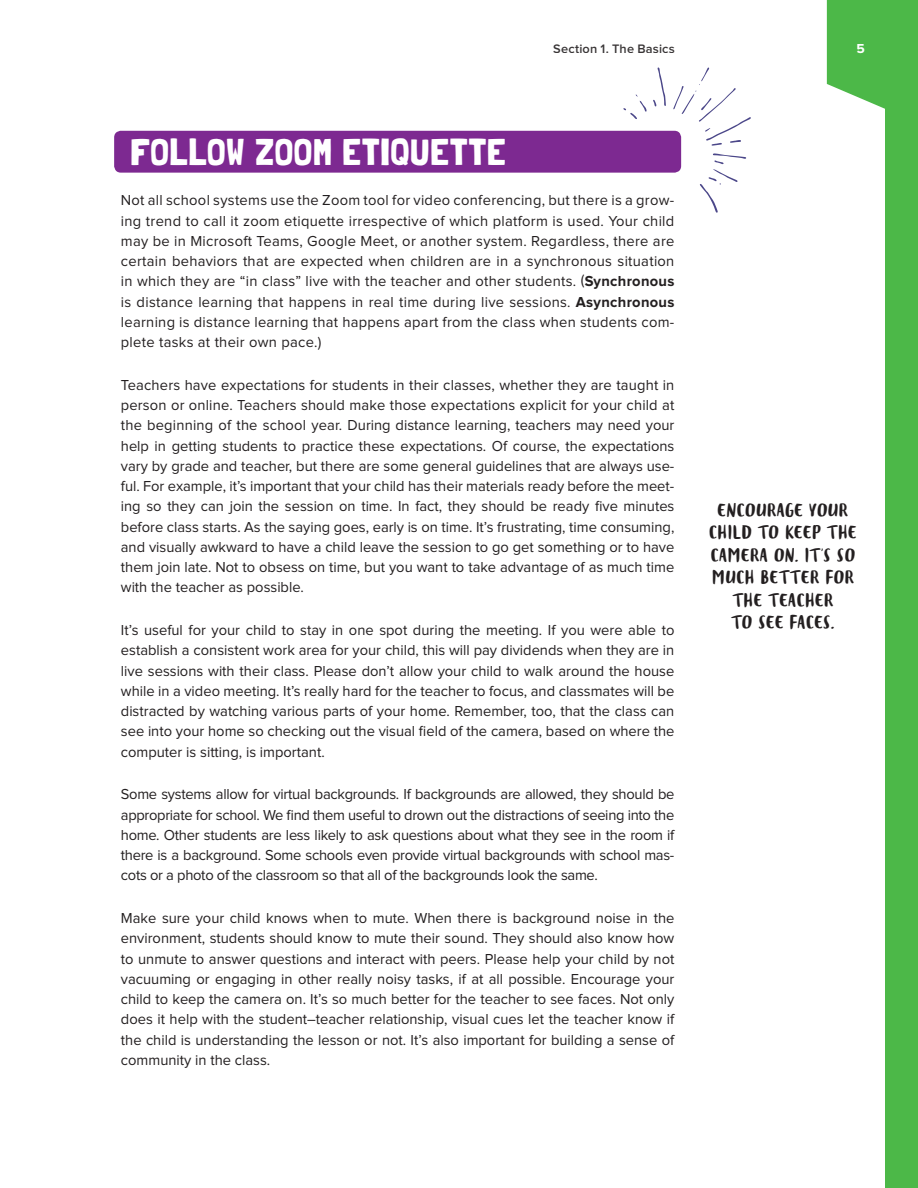
<style>
.page{position:relative;width:918px;height:1188px;background:#fff}
.page>*{position:absolute;margin:0;border:0;box-sizing:border-box;transform-origin:0 0}
.t1{font:37.5px "Londrina Solid";letter-spacing:.01em;color:#fff;scale:1.05 1}
.TEXT{font:15px/20.2px "Proxima Nova";color:#231f20;text-align:justify}
.pull_quote{font:15px/22.5px "Blog Script";letter-spacing:.02em;color:#231f20;text-align:center}
.t2{font:700 13.5px "Proxima Nova";color:#fff}
.t3{font:600 12.75px "Proxima Nova";letter-spacing:.015em;color:#231f20}
.s1{font-weight:700}
</style>
<div class="page">
<svg style="left:827px;top:0;width:59px;height:109px;background:#60c05c"></svg>
<div style="left:886px;top:0;width:32px;height:1188px;background:#4cb848"></div>
<div style="left:114px;top:131px;width:567px;height:42px;background:#7d2991;border-radius:7px"></div>
<svg style="left:653px;top:67px;width:13px;height:40px"></svg>
<svg style="left:623px;top:95px;width:24px;height:24px"></svg>
<svg style="left:700px;top:153px;width:46px;height:60px"></svg>
<svg style="left:673px;top:67px;width:78px;height:79px"></svg>
<p class="t3" style="left:553px;top:43px;width:123px">Section 1. The Basics</p>
<p class="t2" style="left:856px;top:43px;width:10px">5</p>
<h1 class="t1" style="left:131px;top:130px;width:359px">FOLLOW ZOOM ETIQUETTE</h1>
<p class="TEXT" style="left:121px;top:191px;width:555px">Not all school systems use the Zoom tool for video conferencing, but there is a grow&shy;ing trend to call it zoom etiquette irrespective of which platform is used. Your child may be in Microsoft Teams, Google Meet, or another system. Regardless, there are certain behaviors that are expected when children are in a synchronous situation in which they are “in class” live with the teacher and other students. (<span class="s1">Synchronous </span>is distance learning that happens in real time during live sessions. <span class="s1">Asynchronous </span>learning is distance learning that happens apart from the class when students com&shy;plete tasks at their own pace.)</p>
<p class="TEXT" style="left:121px;top:375px;width:555px">Teachers have expectations for students in their classes, whether they are taught in person or online. Teachers should make those expectations explicit for your child at the beginning of the school year. During distance learning, teachers may need your help in getting students to practice these expectations. Of course, the expectations vary by grade and teacher, but there are some general guidelines that are always use&shy;ful. For example, it’s important that your child has their materials ready before the meet&shy;ing so they can join the session on time. In fact, they should be ready five minutes before class starts. As the saying goes, early is on time. It’s frustrating, time consuming, and visually awkward to have a child leave the session to go get something or to have them join late. Not to obsess on time, but you want to take advantage of as much time with the teacher as possible.</p>
<p class="TEXT" style="left:121px;top:621px;width:555px">It’s useful for your child to stay in one spot during the meeting. If you were able to establish a consistent work area for your child, this will pay dividends when they are in live sessions with their class. Please don’t allow your child to walk around the house while in a video meeting. It’s really hard for the teacher to focus, and classmates will be distracted by watching various parts of your home. Remember, too, that the class can see into your home so checking out the visual field of the camera, based on where the computer is sitting, is important.</p>
<p class="TEXT" style="left:121px;top:785px;width:555px">Some systems allow for virtual backgrounds. If backgrounds are allowed, they should be appropriate for school. We find them useful to drown out the distractions of seeing into the home. Other students are less likely to ask questions about what they see in the room if there is a background. Some schools even provide virtual backgrounds with school mas&shy;cots or a photo of the classroom so that all of the backgrounds look the same.</p>
<p class="TEXT" style="left:121px;top:909px;width:555px">Make sure your child knows when to mute. When there is background noise in the environment, students should know to mute their sound. They should also know how to unmute to answer questions and interact with peers. Please help your child by not vacuuming or engaging in other really noisy tasks, if at all possible. Encourage your child to keep the camera on. It’s so much better for the teacher to see faces. Not only does it help with the student–teacher relationship, visual cues let the teacher know if the child is understanding the lesson or not. It’s also important for building a sense of community in the class.</p>
<p class="pull_quote" style="left:709px;top:500px;width:149px">ENCOURAGE YOUR<br>CHILD TO KEEP THE<br>CAMERA ON. IT’S SO<br>MUCH BETTER FOR<br>THE TEACHER<br>TO SEE FACES.</p>
</div>
